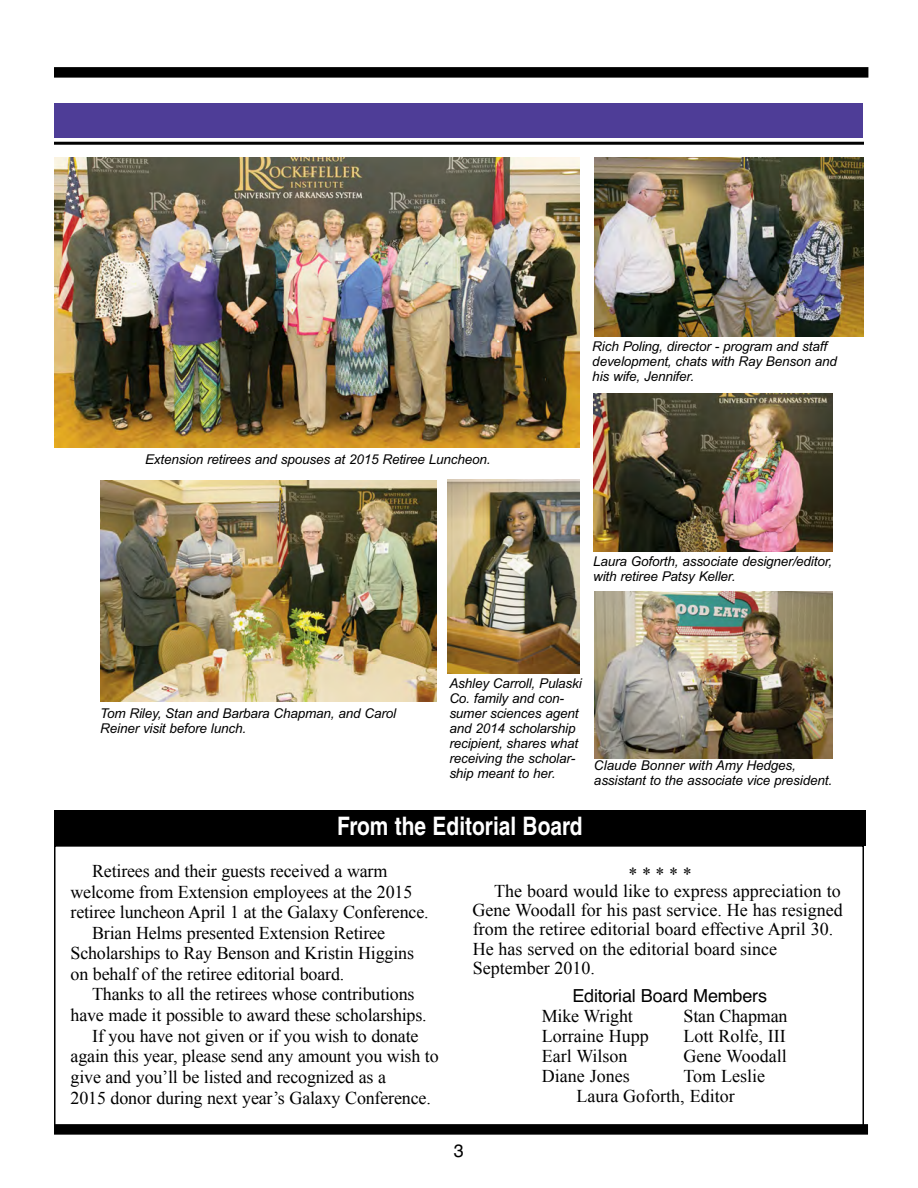
<style>
.page{position:relative;width:918px;height:1188px;background:#fff}
.page>*{position:absolute;margin:0;border:0;box-sizing:border-box;transform-origin:0 0}
.t1{font:700 condensed 25.5px "Helvetica";color:#fff}
.t2{font:18px "Times New Roman";letter-spacing:-.01em;color:#000}
.t3{font:18px "Helvetica";letter-spacing:-.01em;color:#000}
.t4{font:italic 13.5px/15px "Arial";letter-spacing:-.01em;color:#000}
</style>
<div class="page">
<div style="left:54px;top:1124px;width:814px;height:11px;background:#000"></div>
<div style="left:54px;top:67px;width:814px;height:11px;background:#000"></div>
<hr style="left:54px;top:142px;width:810px;height:3px;background:#000">
<div style="left:54px;top:103px;width:809px;height:35px;background:#4e3d97"></div>
<img style="left:54px;top:157px;width:525px;height:290px">
<img style="left:101px;top:480px;width:335px;height:221px">
<img style="left:448px;top:480px;width:131px;height:193px">
<img style="left:595px;top:158px;width:269px;height:179px">
<img style="left:594px;top:592px;width:239px;height:167px">
<img style="left:593px;top:394px;width:239px;height:158px">
<div style="left:54px;top:845px;width:810px;height:284px;border:2px solid #000"></div>
<div style="left:54px;top:811px;width:812px;height:35px;background:#000"></div>
<p class="t4" style="left:145px;top:452px;width:347px">Extension retirees and spouses at 2015 Retiree Luncheon.</p>
<p class="t4" style="left:592px;top:338px;width:246px">Rich Poling, director - program and staff development, chats with Ray Benson and his wife, Jennifer.</p>
<p class="t4" style="left:593px;top:554px;width:241px">Laura Goforth, associate designer/editor, with retiree Patsy Keller.</p>
<p class="t4" style="left:100px;top:706px;width:298px">Tom Riley, Stan and Barbara Chapman, and Carol<br>Reiner visit before lunch.</p>
<p class="t4" style="left:449px;top:676px;width:134px">Ashley Carroll, Pulaski<br>Co. family and con&shy;sumer sciences agent and 2014 scholarship recipient, shares what receiving the scholar&shy;ship meant to her.</p>
<p class="t1" style="left:337px;top:817px;width:247px">From the Editorial Board</p>
<p class="t4" style="left:594px;top:758px;width:240px">Claude Bonner with Amy Hedges, assistant to the associate vice president.</p>
<p class="t2" style="left:92px;top:859px;width:297px">Retirees and their guests received a warm</p>
<p class="t2" style="left:628px;top:862px;width:65px">* * * * *</p>
<p class="t2" style="left:71px;top:879px;width:343px">welcome from Extension employees at the 2015</p>
<p class="t2" style="left:494px;top:878px;width:348px">The board would like to express appreciation to</p>
<p class="t2" style="left:71px;top:900px;width:360px">retiree luncheon April 1 at the Galaxy Conference.</p>
<p class="t2" style="left:473px;top:898px;width:372px">Gene Woodall for his past service. He has resigned</p>
<p class="t2" style="left:92px;top:920px;width:294px">Brian Helms presented Extension Retiree</p>
<p class="t2" style="left:473px;top:917px;width:362px">from the retiree editorial board effective April 30.</p>
<p class="t2" style="left:71px;top:941px;width:345px">Scholarships to Ray Benson and Kristin Higgins</p>
<p class="t2" style="left:473px;top:937px;width:306px">He has served on the editorial board since</p>
<p class="t2" style="left:71px;top:962px;width:275px">on behalf of the retiree editorial board.</p>
<p class="t2" style="left:473px;top:956px;width:124px">September 2010.</p>
<p class="t2" style="left:92px;top:982px;width:324px">Thanks to all the retirees whose contributions</p>
<p class="t3" style="left:572px;top:985px;width:196px">Editorial Board Members</p>
<p class="t2" style="left:71px;top:1003px;width:358px">have made it possible to award these scholarships.</p>
<p class="t2" style="left:542px;top:1004px;width:93px">Mike Wright</p>
<p class="t2" style="left:684px;top:1004px;width:105px">Stan Chapman</p>
<p class="t2" style="left:92px;top:1023px;width:328px">If you have not given or if you wish to donate</p>
<p class="t2" style="left:542px;top:1024px;width:108px">Lorraine Hupp</p>
<p class="t2" style="left:684px;top:1024px;width:104px">Lott Rolfe, III</p>
<p class="t2" style="left:71px;top:1044px;width:370px">again this year, please send any amount you wish to</p>
<p class="t2" style="left:542px;top:1044px;width:87px">Earl Wilson</p>
<p class="t2" style="left:684px;top:1044px;width:105px">Gene Woodall</p>
<p class="t2" style="left:71px;top:1065px;width:317px">give and you’ll be listed and recognized as a</p>
<p class="t2" style="left:542px;top:1064px;width:89px">Diane Jones</p>
<p class="t2" style="left:684px;top:1064px;width:83px">Tom Leslie</p>
<p class="t2" style="left:71px;top:1086px;width:362px">2015 donor during next year’s Galaxy Conference.</p>
<p class="t2" style="left:576px;top:1084px;width:160px">Laura Goforth, Editor</p>
<p class="t3" style="left:454px;top:1140px;width:12px">3</p>
</div>
